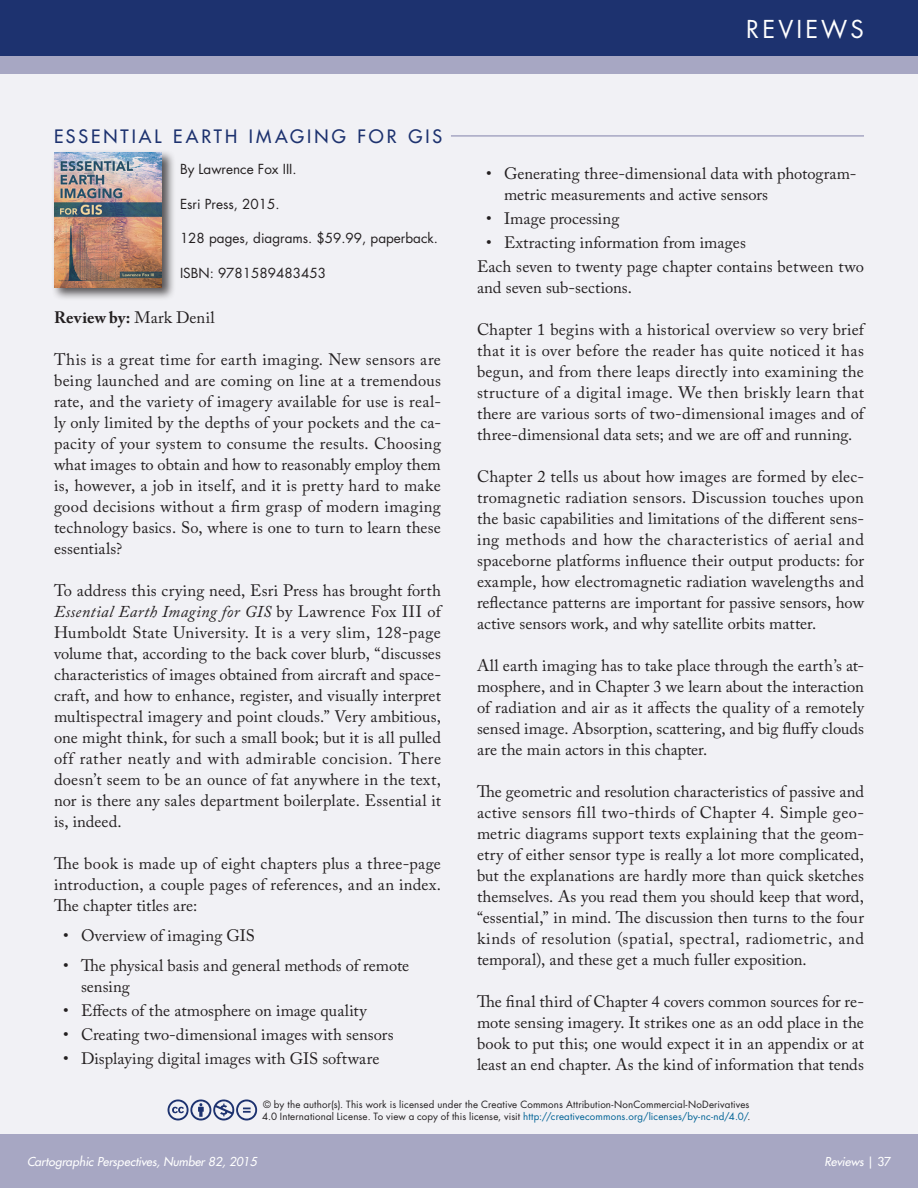
<style>
.page{position:relative;width:918px;height:1188px;background:#fff}
.page>*{position:absolute;margin:0;border:0;box-sizing:border-box;transform-origin:0 0}
.t1{font:24px "Futura Std";letter-spacing:.13em;color:#fff}
.Greater_Header{font:500 18px "Futura Std";letter-spacing:.165em;color:#1d326f}
.Main_Body_Text{font:16.5px/21px "Adobe Caslon Pro";letter-spacing:.005em;color:#231f20;text-align:justify}
.Main_Body_Text-2{font:700 16.5px "Adobe Caslon Pro";letter-spacing:.01em;color:#231f20}
.Review_Header{font:13.5px "Futura Std";color:#231f20}
.t2{font:italic 500 12px "Futura Std";color:#fff}
.t3{font:9.75px/12.8px "Futura Std";letter-spacing:.015em;color:#231f20}
.s1{font-weight:400}
.s2{font-style:italic}
.s3{color:#006295}
.s4{font-style:normal}
</style>
<div class="page">
<div style="left:0;top:54px;width:918px;height:1134px;background:#f1f1f5"></div>
<div style="left:0;top:56px;width:918px;height:18px;background:#a7a7c3"></div>
<div style="left:0;top:1134px;width:918px;height:54px;background:#a7a7c3"></div>
<div style="left:0;top:0;width:918px;height:56px;background:#1d326f"></div>
<hr style="left:0;top:0;width:1px;height:1134px;background:#f1f1f5">
<hr style="left:54px;top:135px;width:810px;height:2px;background:#a7a7c3">
<hr style="left:54px;top:134px;width:397px;height:3px;background:#f1f1f5">
<div style="left:51px;top:149px;width:124px;height:151px;background:#231f20;opacity:.75"></div>
<img style="left:54px;top:152px;width:108px;height:135px">
<svg style="left:168px;top:1099px;width:89px;height:22px"></svg>
<h1 class="t1" style="left:746px;top:14px;width:119px">REVIEWS</h1>
<p class="Greater_Header" style="left:54px;top:125px;width:390px">ESSENTIAL EARTH IMAGING FOR GIS</p>
<p class="Review_Header" style="left:180px;top:161px;width:118px">By Lawrence Fox III.</p>
<p class="Review_Header" style="left:180px;top:195px;width:101px">Esri Press, 2015.</p>
<p class="Review_Header" style="left:180px;top:230px;width:260px">128 pages, diagrams. $59.99, paperback.</p>
<p class="Review_Header" style="left:180px;top:264px;width:148px">ISBN: 9781589483453</p>
<p class="Main_Body_Text-2" style="left:54px;top:307px;width:162px">Review by: <span class="s1">Mark Denil</span></p>
<p class="Main_Body_Text" style="left:54px;top:348px;width:389px">This is a great time for earth imaging. New sensors are being launched and are coming on line at a tremendous rate, and the variety of imagery available for use is real&shy;ly only limited by the depths of your pockets and the ca&shy;pacity of your system to consume the results. Choosing what images to obtain and how to reasonably employ them is, however, a job in itself, and it is pretty hard to make good decisions without a firm grasp of modern imaging technology basics. So, where is one to turn to learn these essentials?</p>
<p class="Main_Body_Text" style="left:54px;top:579px;width:389px">To address this crying need, Esri Press has brought forth <span class="s2">Essential Earth Imaging for GIS</span> by Lawrence Fox III of Humboldt State University. It is a very slim, 128-page volume that, according to the back cover blurb, “discusses characteristics of images obtained from aircraft and space&shy;craft, and how to enhance, register, and visually interpret multispectral imagery and point clouds.” Very ambitious, one might think, for such a small book; but it is all pulled off rather neatly and with admirable concision. There doesn’t seem to be an ounce of fat anywhere in the text, nor is there any sales department boilerplate. Essential it is, indeed.</p>
<p class="Main_Body_Text" style="left:54px;top:852px;width:389px">The book is made up of eight chapters plus a three-page introduction, a couple pages of references, and an index.<br>The chapter titles are:</p>
<p class="Main_Body_Text" style="left:63px;top:924px;width:193px">• Overview of imaging GIS</p>
<p class="Main_Body_Text" style="left:81px;top:954px;width:330px;text-indent:-18px">• The physical basis and general methods of remote sensing</p>
<p class="Main_Body_Text" style="left:63px;top:999px;width:305px">• Effects of the atmosphere on image quality</p>
<p class="Main_Body_Text" style="left:63px;top:1023px;width:332px">• Creating two-dimensional images with sensors</p>
<p class="Main_Body_Text" style="left:63px;top:1047px;width:318px">• Displaying digital images with GIS software</p>
<p class="Main_Body_Text" style="left:504px;top:162px;width:354px;text-indent:-18px">• Generating three-dimensional data with photogram&shy;metric measurements and active sensors</p>
<p class="Main_Body_Text" style="left:486px;top:207px;width:135px">• Image processing</p>
<p class="Main_Body_Text" style="left:486px;top:231px;width:261px">• Extracting information from images</p>
<p class="Main_Body_Text" style="left:477px;top:255px;width:389px">Each seven to twenty page chapter contains between two and seven sub-sections.</p>
<p class="Main_Body_Text" style="left:477px;top:318px;width:389px">Chapter 1 begins with a historical overview so very brief that it is over before the reader has quite noticed it has begun, and from there leaps directly into examining the structure of a digital image. We then briskly learn that there are various sorts of two-dimensional images and of three-dimensional data sets; and we are off and running.</p>
<p class="Main_Body_Text" style="left:477px;top:465px;width:389px">Chapter 2 tells us about how images are formed by elec&shy;tromagnetic radiation sensors. Discussion touches upon the basic capabilities and limitations of the different sens&shy;ing methods and how the characteristics of aerial and spaceborne platforms influence their output products: for example, how electromagnetic radiation wavelengths and reflectance patterns are important for passive sensors, how active sensors work, and why satellite orbits matter.</p>
<p class="Main_Body_Text" style="left:477px;top:654px;width:389px">All earth imaging has to take place through the earth’s at&shy;mosphere, and in Chapter 3 we learn about the interaction of radiation and air as it affects the quality of a remotely sensed image. Absorption, scattering, and big fluffy clouds are the main actors in this chapter.</p>
<p class="Main_Body_Text" style="left:477px;top:780px;width:389px">The geometric and resolution characteristics of passive and active sensors fill two-thirds of Chapter 4. Simple geo&shy;metric diagrams support texts explaining that the geom&shy;etry of either sensor type is really a lot more complicated, but the explanations are hardly more than quick sketches themselves. As you read them you should keep that word, “essential,” in mind. The discussion then turns to the four kinds of resolution (spatial, spectral, radiometric, and temporal), and these get a much fuller exposition.</p>
<p class="Main_Body_Text" style="left:477px;top:990px;width:389px">The final third of Chapter 4 covers common sources for re&shy;mote sensing imagery. It strikes one as an odd place in the book to put this; one would expect it in an appendix or at least an end chapter. As the kind of information that tends</p>
<p class="t3" style="left:262px;top:1098px;width:490px">© by the author(s). This work is licensed under the Creative Commons Attribution-NonCommercial-NoDerivatives<br>4.0 International License. To view a copy of this license, visit <span class="s3">http://creativecommons.org/licenses/by-nc-nd/4.0/</span>.</p>
<p class="t2" style="left:27px;top:1154px;width:231px">Cartographic Perspectives, Number 82, 2015</p>
<p class="t2" style="left:825px;top:1154px;width:68px">Reviews <span class="s4">| 37</span></p>
</div>
